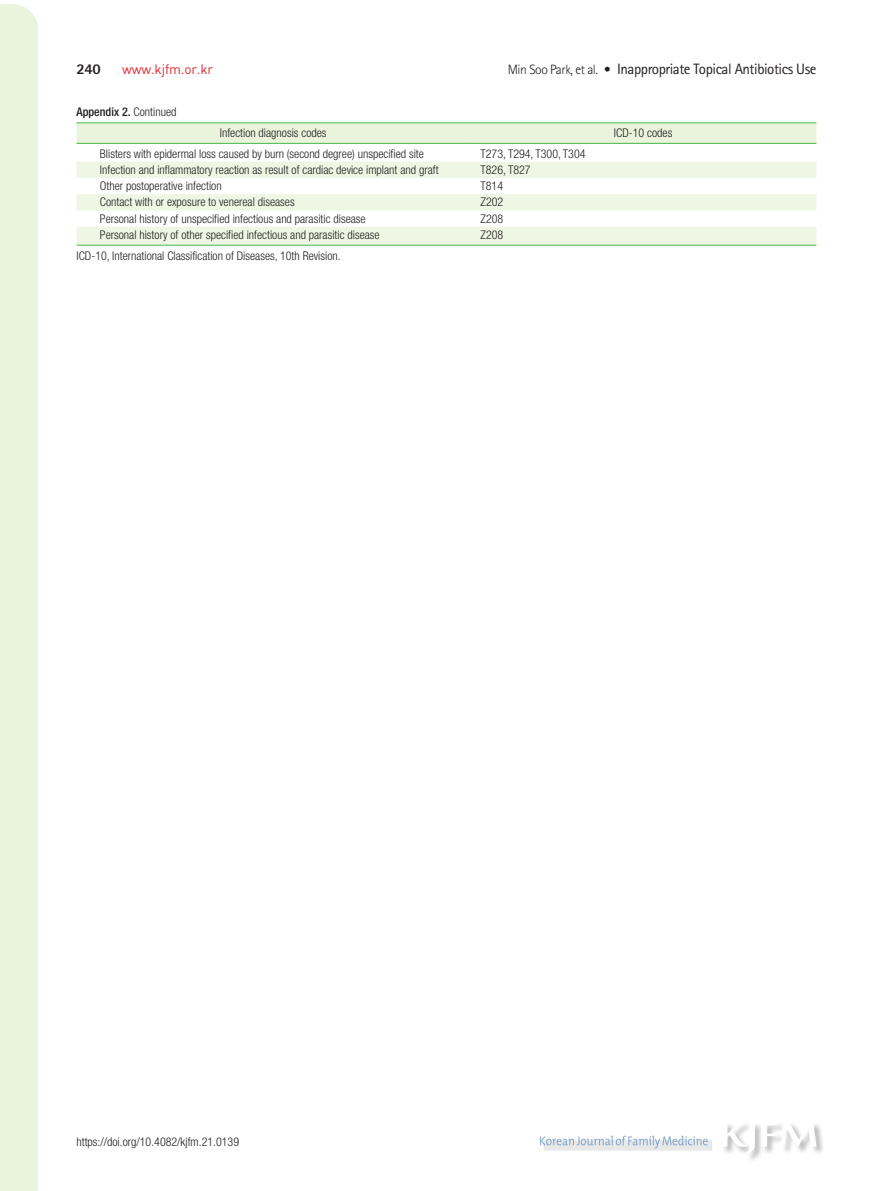
<style>
.page{position:relative;width:893px;height:1191px;background:#fff}
.page>*{position:absolute;margin:0;border:0;box-sizing:border-box;transform-origin:0 0}
.t1{font:15px "Rotis Sans Serif Std";letter-spacing:-.03em;color:#231f20}
.t2{font:800 15px "Rotis Sans Serif Std";color:#231f20}
.t3{font:13.5px "Dinreg";letter-spacing:-.01em;color:#e02a30}
.t4{font:300 condensed 12px "Helvetica Neue LT Std";color:#231f20}
.t5{font:500 condensed 12px "Helvetica Neue LT Std";color:#231f20}
.s1{font-weight:300;font-size:13.5px}
.s2{font-weight:300}
</style>
<div class="page">
<div style="left:0;top:4px;width:38px;height:1187px;background:#eaf3dc"></div>
<div style="left:721px;top:1122px;width:104px;height:40px;background:#231f20;opacity:.3"></div>
<svg style="left:722px;top:1122px;width:94px;height:32px"></svg>
<div style="left:544px;top:1140px;width:168px;height:10px;background:#e8e8e9"></div>
<svg style="left:540px;top:1135px;width:168px;height:13px"></svg>
<div style="left:77px;top:124px;width:739px;height:19px;background:#eaf3dc"></div>
<svg style="left:77px;top:162px;width:739px;height:83px;fill:#eff6e4"></svg>
<hr style="left:77px;top:123px;width:393px;height:1px;background:#4cb848">
<hr style="left:470px;top:123px;width:346px;height:1px;background:#4cb848">
<hr style="left:77px;top:143px;width:393px;height:1px;background:#4cb848">
<hr style="left:470px;top:143px;width:346px;height:1px;background:#4cb848">
<hr style="left:77px;top:245px;width:393px;height:1px;background:#4cb848">
<hr style="left:470px;top:245px;width:346px;height:1px;background:#4cb848">
<p class="t2" style="left:77px;top:60px;width:26px">240</p>
<p class="t3" style="left:122px;top:61px;width:93px">www.kjfm.or.kr</p>
<p class="t1" style="left:508px;top:60px;width:310px"><span class="s1">Min Soo Park, et al. •</span> Inappropriate Topical Antibiotics Use</p>
<p class="t5" style="left:77px;top:105px;width:101px">Appendix 2. <span class="s2">Continued</span></p>
<p class="t4" style="left:220px;top:126px;width:108px">Infection diagnosis codes</p>
<p class="t4" style="left:614px;top:126px;width:60px">ICD-10 codes</p>
<p class="t4" style="left:100px;top:146px;width:325px">Blisters with epidermal loss caused by burn (second degree) unspecified site</p>
<p class="t4" style="left:480px;top:146px;width:107px">T273, T294, T300, T304</p>
<p class="t4" style="left:100px;top:163px;width:340px">Infection and inflammatory reaction as result of cardiac device implant and graft</p>
<p class="t4" style="left:480px;top:163px;width:52px">T826, T827</p>
<p class="t4" style="left:100px;top:179px;width:123px">Other postoperative infection</p>
<p class="t4" style="left:480px;top:179px;width:24px">T814</p>
<p class="t4" style="left:100px;top:195px;width:196px">Contact with or exposure to venereal diseases</p>
<p class="t4" style="left:480px;top:195px;width:24px">Z202</p>
<p class="t4" style="left:100px;top:211px;width:267px">Personal history of unspecified infectious and parasitic disease</p>
<p class="t4" style="left:480px;top:211px;width:24px">Z208</p>
<p class="t4" style="left:100px;top:228px;width:281px">Personal history of other specified infectious and parasitic disease</p>
<p class="t4" style="left:480px;top:228px;width:24px">Z208</p>
<p class="t4" style="left:77px;top:248px;width:266px">ICD-10, International Classification of Diseases, 10th Revision.</p>
<p class="t4" style="left:77px;top:1134px;width:164px">https://doi.org/10.4082/kjfm.21.0139</p>
</div>
